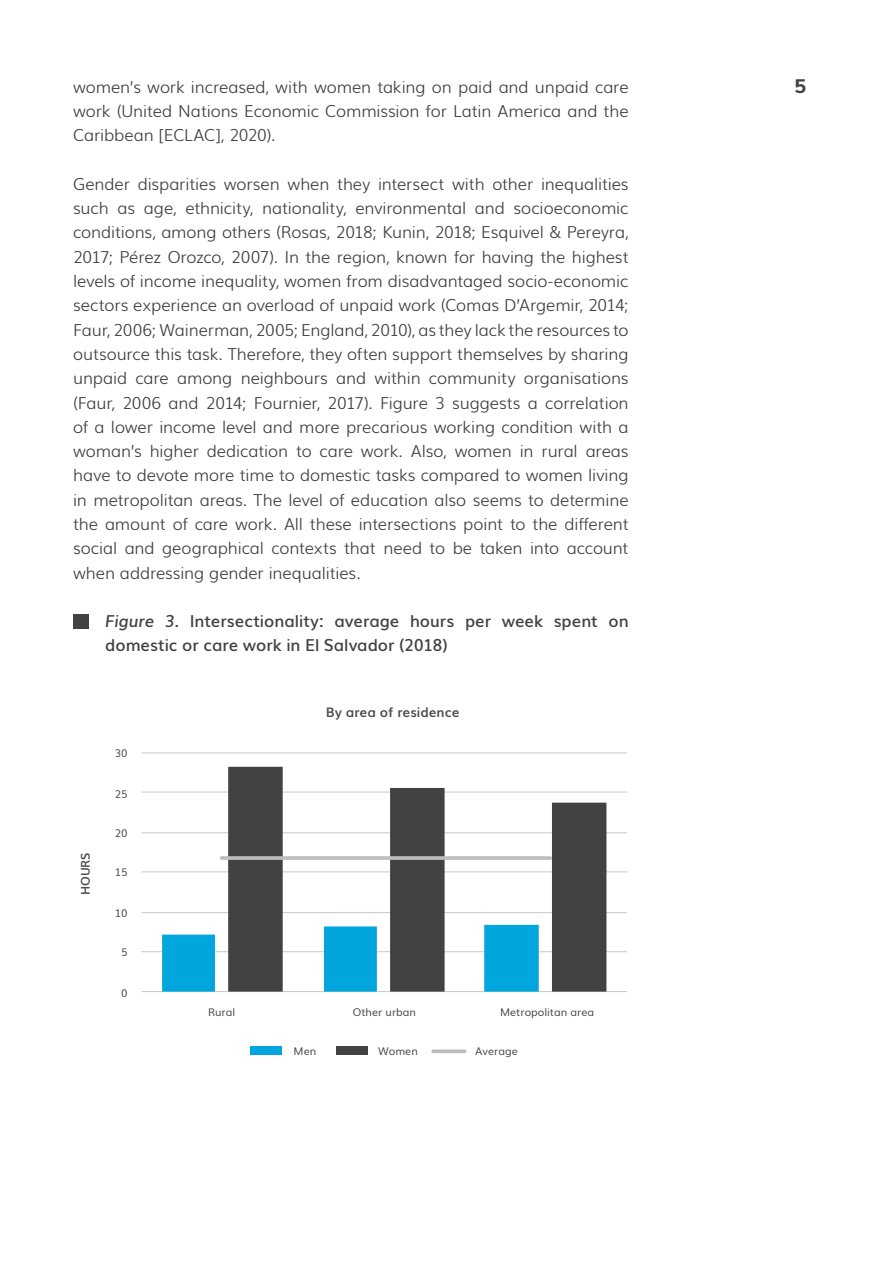
<style>
.page{position:relative;width:893px;height:1263px;background:#fff}
.page>*{position:absolute;margin:0;border:0;box-sizing:border-box;transform-origin:0 0}
.t1{font:900 120px "Muli";color:#414343}
.t2{font:800 19.5px "Muli";color:#414343}
.Cuerpo_Texto{font:300 16.5px/24.3px "Muli";letter-spacing:-.01em;color:#3e3e3f;text-align:justify}
.Cuerpo_Texto-2{font:600 16.5px/24px "Muli";color:#414343}
.t3{font:700 13.2px "Muli";color:#4b4c4d}
.t4{font:700 12.15px "Muli";color:#4b4c4d}
.t5{font:10.65px "Muli";color:#4b4c4d}
.s1{font-style:italic}
</style>
<div class="page">
<div style="left:73px;top:614px;width:15px;height:14px;background:#414343"></div>
<hr style="left:141px;top:991px;width:486px;height:1px;background:#c7c8ca">
<hr style="left:141px;top:951px;width:486px;height:1px;background:#c7c8ca">
<hr style="left:141px;top:912px;width:486px;height:1px;background:#c7c8ca">
<hr style="left:141px;top:872px;width:486px;height:1px;background:#c7c8ca">
<hr style="left:141px;top:832px;width:486px;height:1px;background:#c7c8ca">
<hr style="left:141px;top:792px;width:486px;height:1px;background:#c7c8ca">
<hr style="left:141px;top:753px;width:486px;height:1px;background:#c7c8ca">
<svg style="left:162px;top:934px;width:66px;height:58px"></svg>
<svg style="left:228px;top:767px;width:378px;height:225px"></svg>
<svg style="left:222px;top:856px;width:328px;height:4px"></svg>
<div style="left:251px;top:1046px;width:31px;height:8px;background:#00a6dc"></div>
<div style="left:336px;top:1046px;width:31px;height:8px;background:#414343"></div>
<svg style="left:433px;top:1049px;width:32px;height:4px"></svg>
<p class="Cuerpo_Texto" style="left:73px;top:73px;width:557px">women’s work increased, with women taking on paid and unpaid care work (United Nations Economic Commission for Latin America and the Caribbean [ECLAC], 2020).</p>
<p class="Cuerpo_Texto" style="left:73px;top:170px;width:557px">Gender disparities worsen when they intersect with other inequalities such as age, ethnicity, nationality, environmental and socioeconomic conditions, among others (Rosas, 2018; Kunin, 2018; Esquivel &amp; Pereyra, 2017; Pérez Orozco, 2007). In the region, known for having the highest levels of income inequality, women from disadvantaged socio-economic sectors experience an overload of unpaid work (Comas D’Argemir, 2014; Faur, 2006; Wainerman, 2005; England, 2010), as they lack the resources to outsource this task. Therefore, they often support themselves by sharing unpaid care among neighbours and within community organisations (Faur, 2006 and 2014; Fournier, 2017). Figure 3 suggests a correlation of a lower income level and more precarious working condition with a woman’s higher dedication to care work. Also, women in rural areas have to devote more time to domestic tasks compared to women living in metropolitan areas. The level of education also seems to determine the amount of care work. All these intersections point to the different social and geographical contexts that need to be taken into account when addressing gender inequalities.</p>
<p class="Cuerpo_Texto-2" style="left:105px;top:608px;width:525px"><span class="s1">Figure 3.</span> Intersectionality: average hours per week spent on domestic or care work in El Salvador (2018)</p>
<h1 class="t1" style="left:84px;top:859px;width:788px;rotate:-45deg">EMBARGOED</h1>
<p class="t3" style="left:326px;top:702px;width:135px">By area of residence</p>
<p class="t5" style="left:115px;top:744px;width:14px">30</p>
<p class="t5" style="left:115px;top:785px;width:14px">25</p>
<p class="t5" style="left:115px;top:824px;width:14px">20</p>
<p class="t4" style="left:76px;top:895px;width:45px;rotate:-90deg">HOURS</p>
<p class="t5" style="left:115px;top:863px;width:14px">15</p>
<p class="t5" style="left:115px;top:904px;width:14px">10</p>
<p class="t5" style="left:121px;top:943px;width:8px">5</p>
<p class="t5" style="left:121px;top:984px;width:8px">0</p>
<p class="t5" style="left:208px;top:1003px;width:29px">Rural</p>
<p class="t5" style="left:353px;top:1003px;width:65px">Other urban</p>
<p class="t5" style="left:500px;top:1003px;width:96px">Metropolitan area</p>
<p class="t5" style="left:294px;top:1042px;width:24px">Men</p>
<p class="t5" style="left:378px;top:1042px;width:41px">Women</p>
<p class="t5" style="left:475px;top:1042px;width:44px">Average</p>
<p class="t2" style="left:794px;top:71px;width:13px">5</p>
</div>
